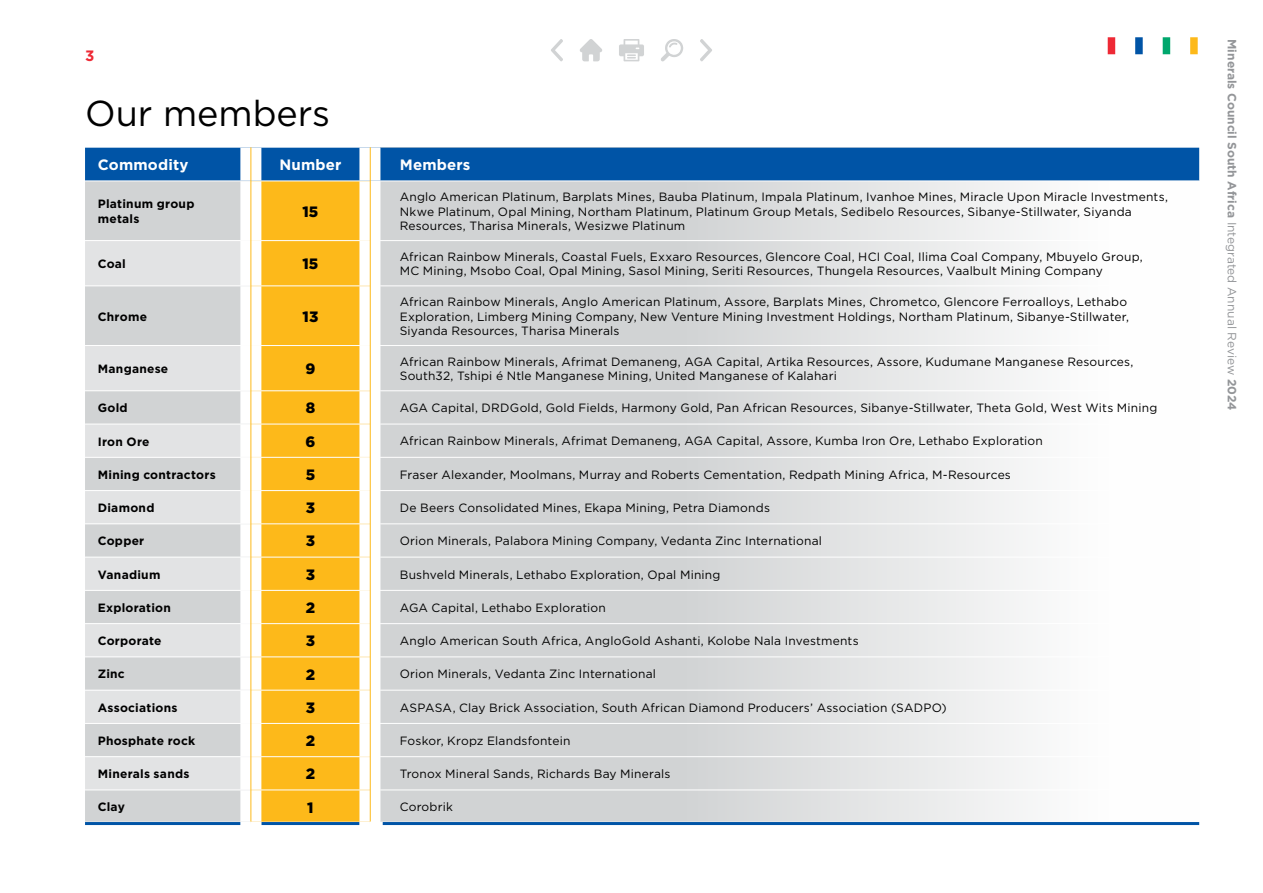
<style>
.page{position:relative;width:1263px;height:893px;background:#fff}
.page>*{position:absolute;margin:0;border:0;box-sizing:border-box;transform-origin:0 0}
.t1{font:36px "Gotham";letter-spacing:-.005em;color:#000}
.t2{font:700 15px "Gotham";letter-spacing:.015em;color:#fff}
.t3{font:900 15px "Gotham";color:#000}
.t4{font:700 15px "Gotham";color:#ee2935}
.t5{font:12px/14.4px "Gotham";letter-spacing:.015em;color:#000}
.t6{font:700 12px/14.4px "Gotham";letter-spacing:.02em;color:#000}
.t7{font:700 12px "Gotham";color:#939598}
.s1{font-weight:400}
</style>
<div class="page">
<div style="left:1108px;top:37px;width:7px;height:17px;background:#ee2935"></div>
<div style="left:1135px;top:37px;width:8px;height:17px;background:#0054a6"></div>
<div style="left:1163px;top:37px;width:7px;height:17px;background:#00a76d"></div>
<div style="left:1190px;top:37px;width:8px;height:17px;background:#fdb91a"></div>
<svg style="left:580px;top:39px;width:22px;height:22px"></svg>
<svg style="left:700px;top:39px;width:12px;height:22px"></svg>
<svg style="left:551px;top:39px;width:12px;height:22px"></svg>
<svg style="left:619px;top:39px;width:25px;height:22px"></svg>
<svg style="left:661px;top:39px;width:22px;height:22px"></svg>
<div style="left:380px;top:147px;width:819px;height:674px;background:linear-gradient(to right,#c6c8c9,#fefefe)"></div>
<div style="left:85px;top:148px;width:1114px;height:33px;background:#0054a6"></div>
<div style="left:85px;top:182px;width:155px;height:640px;background:#d1d3d4"></div>
<div style="left:261px;top:182px;width:98px;height:640px;background:#fdb91a"></div>
<svg style="left:85px;top:241px;width:155px;height:549px;background:#dadbdc"></svg>
<div style="left:240px;top:148px;width:21px;height:33px;background:#fff"></div>
<hr style="left:370px;top:181px;width:829px;height:1px;background:#fff">
<hr style="left:85px;top:240px;width:166px;height:1px;background:#fff">
<hr style="left:251px;top:240px;width:119px;height:1px;background:#fff">
<hr style="left:370px;top:240px;width:829px;height:1px;background:#fff">
<hr style="left:85px;top:285px;width:166px;height:1px;background:#fff">
<hr style="left:251px;top:285px;width:119px;height:1px;background:#fff">
<hr style="left:370px;top:285px;width:829px;height:1px;background:#fff">
<hr style="left:85px;top:345px;width:166px;height:1px;background:#fff">
<hr style="left:251px;top:345px;width:119px;height:1px;background:#fff">
<hr style="left:370px;top:345px;width:829px;height:1px;background:#fff">
<hr style="left:85px;top:390px;width:166px;height:1px;background:#fff">
<hr style="left:251px;top:390px;width:119px;height:1px;background:#fff">
<hr style="left:370px;top:390px;width:829px;height:1px;background:#fff">
<hr style="left:85px;top:424px;width:166px;height:1px;background:#fff">
<hr style="left:251px;top:424px;width:119px;height:1px;background:#fff">
<hr style="left:370px;top:424px;width:829px;height:1px;background:#fff">
<hr style="left:85px;top:457px;width:166px;height:1px;background:#fff">
<hr style="left:251px;top:457px;width:119px;height:1px;background:#fff">
<hr style="left:370px;top:457px;width:829px;height:1px;background:#fff">
<hr style="left:85px;top:490px;width:166px;height:1px;background:#fff">
<hr style="left:251px;top:490px;width:119px;height:1px;background:#fff">
<hr style="left:370px;top:490px;width:829px;height:1px;background:#fff">
<hr style="left:85px;top:523px;width:166px;height:1px;background:#fff">
<hr style="left:251px;top:523px;width:119px;height:1px;background:#fff">
<hr style="left:370px;top:523px;width:829px;height:1px;background:#fff">
<hr style="left:85px;top:557px;width:166px;height:1px;background:#fff">
<hr style="left:251px;top:557px;width:119px;height:1px;background:#fff">
<hr style="left:370px;top:557px;width:829px;height:1px;background:#fff">
<hr style="left:85px;top:590px;width:166px;height:1px;background:#fff">
<hr style="left:251px;top:590px;width:119px;height:1px;background:#fff">
<hr style="left:370px;top:590px;width:829px;height:1px;background:#fff">
<hr style="left:85px;top:623px;width:166px;height:1px;background:#fff">
<hr style="left:251px;top:623px;width:119px;height:1px;background:#fff">
<hr style="left:370px;top:623px;width:829px;height:1px;background:#fff">
<hr style="left:85px;top:656px;width:166px;height:1px;background:#fff">
<hr style="left:251px;top:656px;width:119px;height:1px;background:#fff">
<hr style="left:370px;top:656px;width:829px;height:1px;background:#fff">
<hr style="left:85px;top:690px;width:166px;height:1px;background:#fff">
<hr style="left:251px;top:690px;width:119px;height:1px;background:#fff">
<hr style="left:370px;top:690px;width:829px;height:1px;background:#fff">
<hr style="left:85px;top:723px;width:166px;height:1px;background:#fff">
<hr style="left:251px;top:723px;width:119px;height:1px;background:#fff">
<hr style="left:370px;top:723px;width:829px;height:1px;background:#fff">
<hr style="left:85px;top:756px;width:166px;height:1px;background:#fff">
<hr style="left:251px;top:756px;width:119px;height:1px;background:#fff">
<hr style="left:370px;top:756px;width:829px;height:1px;background:#fff">
<hr style="left:85px;top:790px;width:166px;height:1px;background:#fff">
<hr style="left:251px;top:790px;width:119px;height:1px;background:#fff">
<hr style="left:370px;top:790px;width:829px;height:1px;background:#fff">
<div style="left:359px;top:148px;width:21px;height:33px;background:#fff"></div>
<hr style="left:250px;top:147px;width:1px;height:674px;background:#fdb91a">
<hr style="left:370px;top:147px;width:1px;height:674px;background:#fdb91a">
<hr style="left:85px;top:822px;width:155px;height:3px;background:#0054a6">
<hr style="left:261px;top:822px;width:98px;height:3px;background:#0054a6">
<hr style="left:383px;top:822px;width:816px;height:3px;background:#0054a6">
<p class="t4" style="left:85px;top:46px;width:11px">3</p>
<h1 class="t1" style="left:85px;top:91px;width:246px">Our members</h1>
<p class="t2" style="left:98px;top:155px;width:92px">Commodity</p>
<p class="t2" style="left:279px;top:155px;width:64px">Number</p>
<p class="t2" style="left:400px;top:155px;width:72px">Members</p>
<p class="t6" style="left:98px;top:197px;width:98px">Platinum group metals</p>
<p class="t3" style="left:302px;top:201px;width:17px">15</p>
<p class="t5" style="left:400px;top:189px;width:770px">Anglo American Platinum, Barplats Mines, Bauba Platinum, Impala Platinum, Ivanhoe Mines, Miracle Upon Miracle Investments,<br>Nkwe Platinum, Opal Mining, Northam Platinum, Platinum Group Metals, Sedibelo Resources, Sibanye-Stillwater, Siyanda<br>Resources, Tharisa Minerals, Wesizwe Platinum</p>
<p class="t6" style="left:98px;top:256px;width:30px">Coal</p>
<p class="t3" style="left:302px;top:254px;width:17px">15</p>
<p class="t5" style="left:400px;top:249px;width:744px">African Rainbow Minerals, Coastal Fuels, Exxaro Resources, Glencore Coal, HCI Coal, Ilima Coal Company, Mbuyelo Group,<br>MC Mining, Msobo Coal, Opal Mining, Sasol Mining, Seriti Resources, Thungela Resources, Vaalbult Mining Company</p>
<p class="t6" style="left:98px;top:309px;width:51px">Chrome</p>
<p class="t3" style="left:303px;top:306px;width:17px">13</p>
<p class="t5" style="left:400px;top:294px;width:731px">African Rainbow Minerals, Anglo American Platinum, Assore, Barplats Mines, Chrometco, Glencore Ferroalloys, Lethabo<br>Exploration, Limberg Mining Company, New Venture Mining Investment Holdings, Northam Platinum, Sibanye-Stillwater,<br>Siyanda Resources, Tharisa Minerals</p>
<p class="t6" style="left:98px;top:361px;width:72px">Manganese</p>
<p class="t3" style="left:305px;top:358px;width:11px">9</p>
<p class="t5" style="left:400px;top:354px;width:735px">African Rainbow Minerals, Afrimat Demaneng, AGA Capital, Artika Resources, Assore, Kudumane Manganese Resources,<br>South32, Tshipi é Ntle Manganese Mining, United Manganese of Kalahari</p>
<p class="t6" style="left:98px;top:401px;width:31px">Gold</p>
<p class="t3" style="left:306px;top:398px;width:11px">8</p>
<p class="t5" style="left:400px;top:400px;width:759px">AGA Capital, DRDGold, Gold Fields, Harmony Gold, Pan African Resources, Sibanye-Stillwater, Theta Gold, West Wits Mining</p>
<p class="t6" style="left:98px;top:434px;width:53px">Iron Ore</p>
<p class="t3" style="left:305px;top:431px;width:11px">6</p>
<p class="t5" style="left:400px;top:434px;width:645px">African Rainbow Minerals, Afrimat Demaneng, AGA Capital, Assore, Kumba Iron Ore, Lethabo Exploration</p>
<p class="t6" style="left:98px;top:467px;width:119px">Mining contractors</p>
<p class="t3" style="left:306px;top:464px;width:11px">5</p>
<p class="t5" style="left:400px;top:467px;width:613px">Fraser Alexander, Moolmans, Murray and Roberts Cementation, Redpath Mining Africa, M-Resources</p>
<p class="t6" style="left:98px;top:500px;width:58px">Diamond</p>
<p class="t3" style="left:306px;top:498px;width:11px">3</p>
<p class="t5" style="left:400px;top:500px;width:372px">De Beers Consolidated Mines, Ekapa Mining, Petra Diamonds</p>
<p class="t6" style="left:98px;top:534px;width:48px">Copper</p>
<p class="t3" style="left:306px;top:531px;width:11px">3</p>
<p class="t5" style="left:400px;top:534px;width:424px">Orion Minerals, Palabora Mining Company, Vedanta Zinc International</p>
<p class="t6" style="left:98px;top:567px;width:64px">Vanadium</p>
<p class="t3" style="left:306px;top:564px;width:11px">3</p>
<p class="t5" style="left:400px;top:567px;width:322px">Bushveld Minerals, Lethabo Exploration, Opal Mining</p>
<p class="t6" style="left:98px;top:600px;width:75px">Exploration</p>
<p class="t3" style="left:306px;top:597px;width:11px">2</p>
<p class="t5" style="left:400px;top:600px;width:208px">AGA Capital, Lethabo Exploration</p>
<p class="t6" style="left:98px;top:633px;width:65px">Corporate</p>
<p class="t3" style="left:306px;top:631px;width:11px">3</p>
<p class="t5" style="left:400px;top:633px;width:460px">Anglo American South Africa, AngloGold Ashanti, Kolobe Nala Investments</p>
<p class="t6" style="left:98px;top:667px;width:29px">Zinc</p>
<p class="t3" style="left:306px;top:664px;width:11px">2</p>
<p class="t5" style="left:400px;top:667px;width:258px">Orion Minerals, Vedanta Zinc International</p>
<p class="t6" style="left:98px;top:700px;width:81px">Associations</p>
<p class="t3" style="left:306px;top:697px;width:11px">3</p>
<p class="t5" style="left:400px;top:700px;width:548px">ASPASA, Clay Brick Association, South African Diamond Producers’ Association (SADPO)</p>
<p class="t6" style="left:98px;top:733px;width:99px">Phosphate rock</p>
<p class="t3" style="left:306px;top:730px;width:11px">2</p>
<p class="t5" style="left:400px;top:733px;width:172px">Foskor, Kropz Elandsfontein</p>
<p class="t6" style="left:98px;top:767px;width:93px">Minerals sands</p>
<p class="t3" style="left:306px;top:764px;width:11px">2</p>
<p class="t5" style="left:400px;top:766px;width:272px">Tronox Mineral Sands, Richards Bay Minerals</p>
<p class="t6" style="left:98px;top:800px;width:29px">Clay</p>
<p class="t3" style="left:307px;top:797px;width:8px">1</p>
<p class="t5" style="left:400px;top:800px;width:55px">Corobrik</p>
<p class="t7" style="left:1240px;top:39px;width:373px;rotate:90deg">Minerals Council South Africa <span class="s1">Integrated Annual Review</span> 2024</p>
</div>
